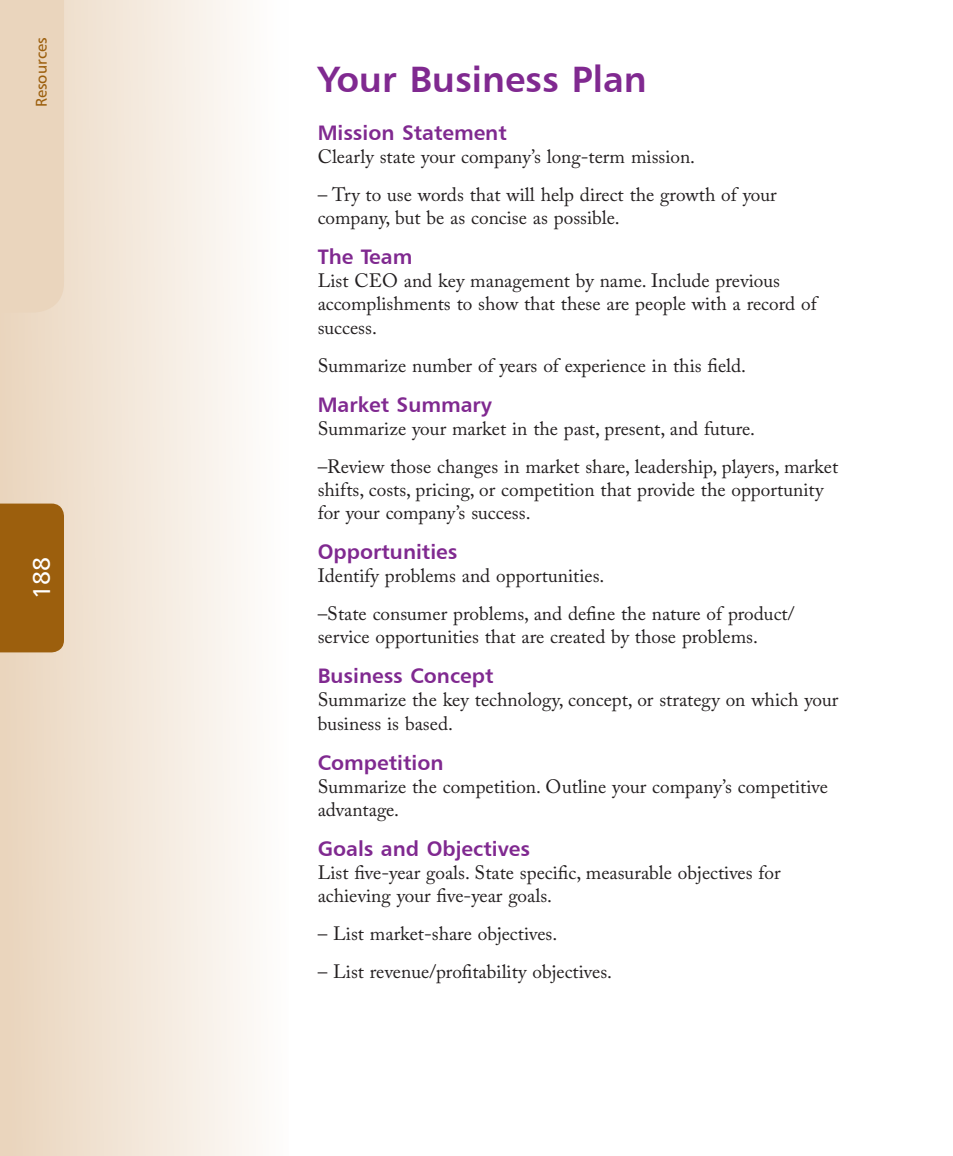
<style>
.page{position:relative;width:953px;height:1156px;background:#fff}
.page>*{position:absolute;margin:0;border:0;box-sizing:border-box;transform-origin:0 0}
.Heading{font:36.75px "Humanist 777 BT Bold B";color:#802990}
.t1{font:24.5px "Humanist 777 BT Roman B";color:#fff}
.Heading_2{font:21px "Humanist 777 BT Bold B";color:#802990}
.Body_text{font:19.25px/23.1px "Adobe Caslon Pro";color:#231f20}
.t2{font:15.75px "Humanist 777 BT Roman B";color:#9c5f0d}
</style>
<div class="page">
<div style="left:0;top:0;width:288px;height:1156px;background:linear-gradient(to right,#e9d4bc,#fefefe)"></div>
<div style="left:0;top:504px;width:64px;height:148px;background:#9c5f0d"></div>
<div style="left:0;top:0;width:64px;height:313px;background:#ead5bd"></div>
<p class="t2" style="left:31px;top:107px;width:71px;rotate:-90deg">Resources</p>
<p class="t1" style="left:26px;top:599px;width:44px;rotate:-90deg">188</p>
<p class="Heading" style="left:317px;top:56px;width:330px">Your Business Plan</p>
<p class="Heading_2" style="left:317px;top:119px;width:191px">Mission Statement</p>
<p class="Body_text" style="left:317px;top:145px;width:379px">Clearly state your company’s long-term mission.</p>
<p class="Body_text" style="left:317px;top:183px;width:460px">– Try to use words that will help direct the growth of your company, but be as concise as possible.</p>
<p class="Heading_2" style="left:317px;top:244px;width:96px">The Team</p>
<p class="Body_text" style="left:317px;top:269px;width:500px">List CEO and key management by name. Include previous accomplishments to show that these are people with a record of success.</p>
<p class="Body_text" style="left:317px;top:353px;width:430px">Summarize number of years of experience in this field.</p>
<p class="Heading_2" style="left:317px;top:391px;width:176px">Market Summary</p>
<p class="Body_text" style="left:317px;top:417px;width:439px">Summarize your market in the past, present, and future.</p>
<p class="Body_text" style="left:317px;top:454px;width:522px">–Review those changes in market share, leadership, players, market shifts, costs, pricing, or competition that provide the opportunity for your company’s success.</p>
<p class="Heading_2" style="left:317px;top:538px;width:141px">Opportunities</p>
<p class="Body_text" style="left:317px;top:564px;width:288px">Identify problems and opportunities.</p>
<p class="Body_text" style="left:317px;top:602px;width:478px">–State consumer problems, and define the nature of product/ service opportunities that are created by those problems.</p>
<p class="Heading_2" style="left:317px;top:663px;width:177px">Business Concept</p>
<p class="Body_text" style="left:317px;top:688px;width:522px">Summarize the key technology, concept, or strategy on which your business is based.</p>
<p class="Heading_2" style="left:317px;top:749px;width:127px">Competition</p>
<p class="Body_text" style="left:317px;top:774px;width:511px">Summarize the competition. Outline your company’s competitive advantage.</p>
<p class="Heading_2" style="left:317px;top:835px;width:214px">Goals and Objectives</p>
<p class="Body_text" style="left:317px;top:861px;width:464px">List five-year goals. State specific, measurable objectives for achieving your five-year goals.</p>
<p class="Body_text" style="left:317px;top:922px;width:241px">– List market-share objectives.</p>
<p class="Body_text" style="left:317px;top:960px;width:296px">– List revenue/profitability objectives.</p>
</div>
